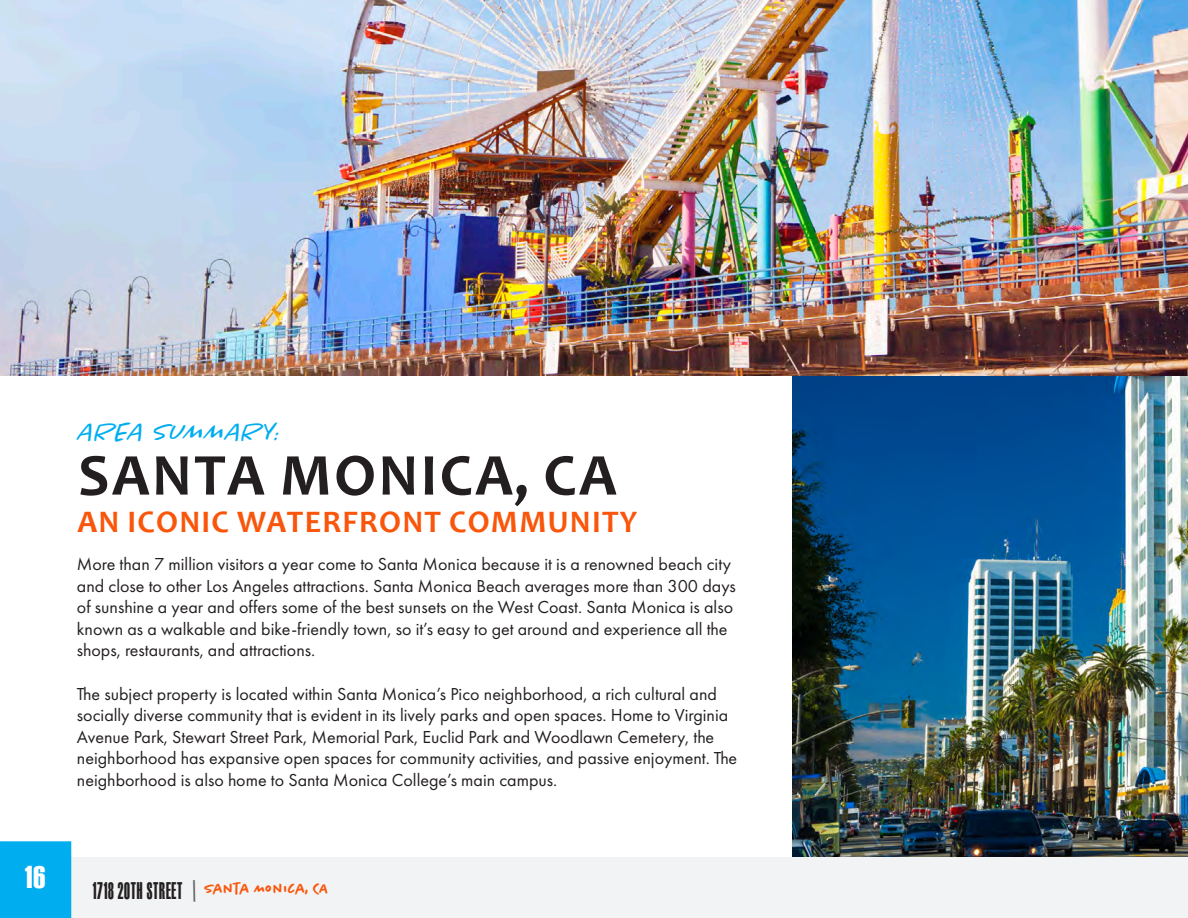
<style>
.page{position:relative;width:1188px;height:918px;background:#fff}
.page>*{position:absolute;margin:0;border:0;box-sizing:border-box;transform-origin:0 0}
.t1{font:700 60px "Candara";letter-spacing:.04em;color:#231f20}
.Paragraph_Body{font:700 31.5px "Candara";letter-spacing:.04em;color:#f9560b}
.t2{font:31.5px "Haettenschweiler";color:#fff}
.Paragraph_Body-2{font:italic 300 28.5px "Chantal";color:#00aeef}
.t3{font:24px "Haettenschweiler";letter-spacing:.05em;color:#231f20;scale:.62 1}
.t4{font:18px/21.6px "Futura PT";color:#231f20}
.s1{font-family:"Parkside";font-style:italic;font-size:27px;color:#636366}
</style>
<div class="page">
<img style="left:793px;top:376px;width:395px;height:481px">
<div style="left:68px;top:857px;width:1120px;height:61px;background:#f2f3f4"></div>
<div style="left:0;top:841px;width:71px;height:77px;background:#00aeef"></div>
<img style="left:0;top:0;width:1188px;height:376px">
<h2 class="t2" style="left:25px;top:856px;width:22px">16</h2>
<p class="Paragraph_Body-2" style="left:77px;top:415px;width:204px">AREA SUMMARY:</p>
<p class="t1" style="left:78px;top:437px;width:540px">SANTA MONICA, CA</p>
<p class="Paragraph_Body" style="left:78px;top:502px;width:561px">AN ICONIC WATERFRONT COMMUNITY</p>
<p class="t4" style="left:77px;top:553px;width:660px">More than 7 million visitors a year come to Santa Monica because it is a renowned beach city and close to other Los Angeles attractions. Santa Monica Beach averages more than 300 days of sunshine a year and offers some of the best sunsets on the West Coast. Santa Monica is also known as a walkable and bike-friendly town, so it’s easy to get around and experience all the shops, restaurants, and attractions.</p>
<p class="t4" style="left:77px;top:683px;width:662px">The subject property is located within Santa Monica’s Pico neighborhood, a rich cultural and socially diverse community that is evident in its lively parks and open spaces. Home to Virginia Avenue Park, Stewart Street Park, Memorial Park, Euclid Park and Woodlawn Cemetery, the neighborhood has expansive open spaces for community activities, and passive enjoyment. The neighborhood is also home to Santa Monica College’s main campus.</p>
<h3 class="t3" style="left:93px;top:874px;width:382px">1718 20TH STREET <span class="s1">|</span><sup>SANTA</sup> <sup>MONICA,</sup> <sup>CA</sup></h3>
</div>
